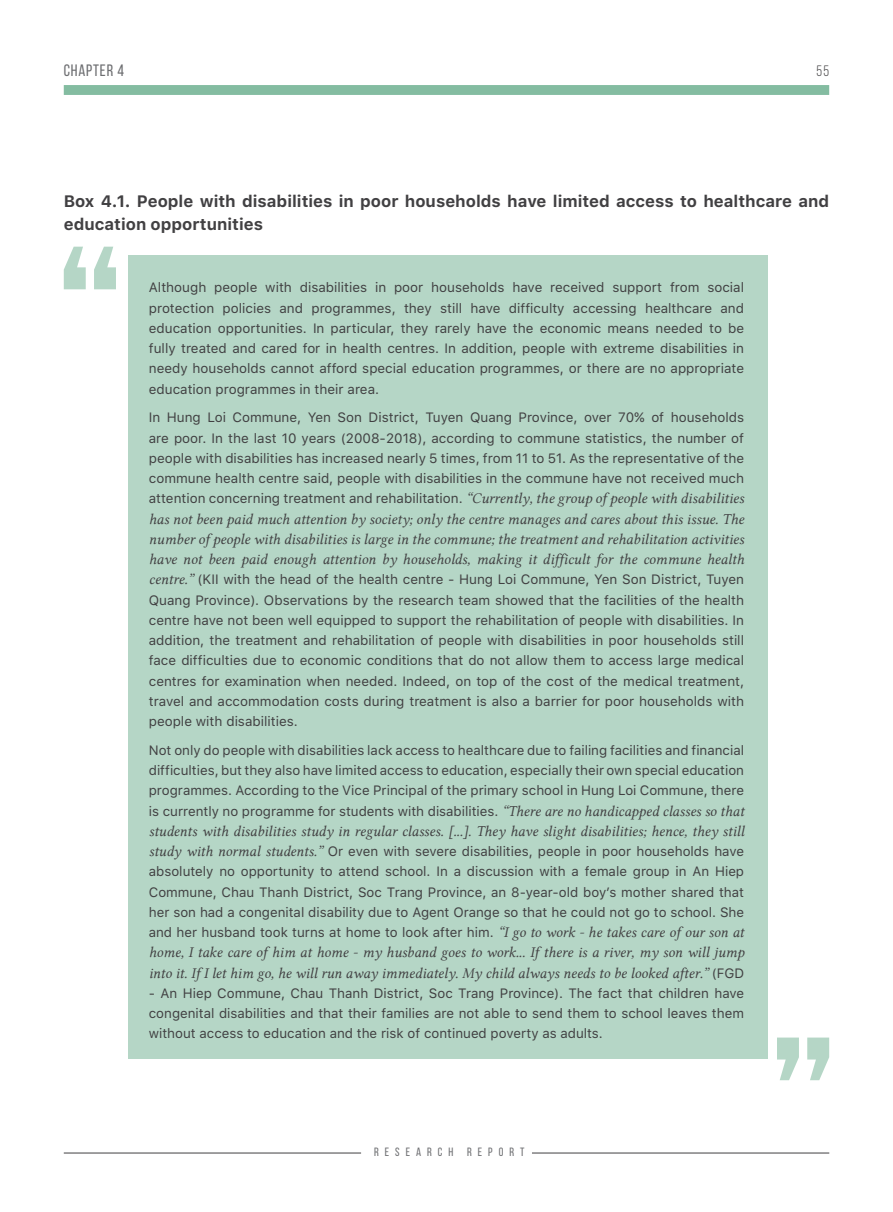
<style>
.page{position:relative;width:893px;height:1212px;background:#fff}
.page>*{position:absolute;margin:0;border:0;box-sizing:border-box;transform-origin:0 0}
.t1{font:700 16.5px/22.5px "SFUI Text";color:#414042}
.t2{font:16.5px "SVN Bebas Neue";letter-spacing:.05em;color:#6d6e71}
.t3{font:15px/20.2px "SVN Linux Libertineitalic";color:#414042;text-align:justify}
.t4{font:15px "SVN Bebas Neue";color:#414042}
.t5{font:13.5px/20.2px "SFUI Text";color:#414042;text-align:justify}
.t6{font:12px "SVN Bebas Neue";letter-spacing:.5em;color:#6d6e71}
.s1{font-family:"SVN Linux Libertineitalic";font-size:15px}
.s2{font-family:"SFUI Text";font-size:13.5px}
</style>
<div class="page">
<div style="left:64px;top:85px;width:765px;height:10px;background:#84bca1"></div>
<hr style="left:64px;top:1153px;width:297px;height:1px;background:#414042">
<hr style="left:532px;top:1153px;width:297px;height:1px;background:#414042">
<div style="left:128px;top:255px;width:639px;height:804px;background:#b5d6c6"></div>
<svg style="left:777px;top:1037px;width:52px;height:43px"></svg>
<svg style="left:64px;top:247px;width:52px;height:42px"></svg>
<p class="t2" style="left:64px;top:59px;width:62px">CHAPTER 4</p>
<p class="t4" style="left:816px;top:61px;width:14px">55</p>
<p class="t1" style="left:64px;top:189px;width:767px">Box 4.1. People with disabilities in poor households have limited access to healthcare and education opportunities</p>
<p class="t5" style="left:149px;top:278px;width:597px">Although people with disabilities in poor households have received support from social protection policies and programmes, they still have difficulty accessing healthcare and education opportunities. In particular, they rarely have the economic means needed to be fully treated and cared for in health centres. In addition, people with extreme disabilities in needy households cannot afford special education programmes, or there are no appropriate education programmes in their area.</p>
<p class="t5" style="left:149px;top:408px;width:597px">In Hung Loi Commune, Yen Son District, Tuyen Quang Province, over 70% of households are poor. In the last 10 years (2008-2018), according to commune statistics, the number of people with disabilities has increased nearly 5 times, from 11 to 51. As the representative of the commune health centre said, people with disabilities in the commune have not received much attention concerning treatment and rehabilitation. <span class="s1">“Currently, the group of people with disabilities</span></p>
<p class="t3" style="left:149px;top:507px;width:597px">has not been paid much attention by society; only the centre manages and cares about this issue. The number of people with disabilities is large in the commune; the treatment and rehabilitation activities have not been paid enough attention by households, making it difficult for the commune health</p>
<p class="t5" style="left:149px;top:570px;width:597px"><span class="s1">centre.”</span> (KII with the head of the health centre - Hung Loi Commune, Yen Son District, Tuyen Quang Province). Observations by the research team showed that the facilities of the health centre have not been well equipped to support the rehabilitation of people with disabilities. In addition, the treatment and rehabilitation of people with disabilities in poor households still face difficulties due to economic conditions that do not allow them to access large medical centres for examination when needed. Indeed, on top of the cost of the medical treatment, travel and accommodation costs during treatment is also a barrier for poor households with people with disabilities.</p>
<p class="t5" style="left:149px;top:740px;width:597px">Not only do people with disabilities lack access to healthcare due to failing facilities and financial difficulties, but they also have limited access to education, especially their own special education programmes. According to the Vice Principal of the primary school in Hung Loi Commune, there is currently no programme for students with disabilities. <span class="s1">“There are no handicapped classes so that</span></p>
<p class="t3" style="left:149px;top:819px;width:597px">students with disabilities study in regular classes. [...]. They have slight disabilities; hence, they still</p>
<p class="t5" style="left:149px;top:842px;width:597px"><span class="s1">study with normal students.”</span> Or even with severe disabilities, people in poor households have absolutely no opportunity to attend school. In a discussion with a female group in An Hiep Commune, Chau Thanh District, Soc Trang Province, an 8-year-old boy’s mother shared that her son had a congenital disability due to Agent Orange so that he could not go to school. She and her husband took turns at home to look after him. <span class="s1">“I go to work - he takes care of our son at</span></p>
<p class="t3" style="left:149px;top:941px;width:597px">home, I take care of him at home - my husband goes to work... If there is a river, my son will jump into it. If I let him go, he will run away immediately. My child always needs to be looked after.” <span class="s2">(FGD</span></p>
<p class="t5" style="left:149px;top:983px;width:597px">- An Hiep Commune, Chau Thanh District, Soc Trang Province). The fact that children have congenital disabilities and that their families are not able to send them to school leaves them without access to education and the risk of continued poverty as adults.</p>
<p class="t6" style="left:374px;top:1143px;width:152px">RESEARCH REPORT</p>
</div>
